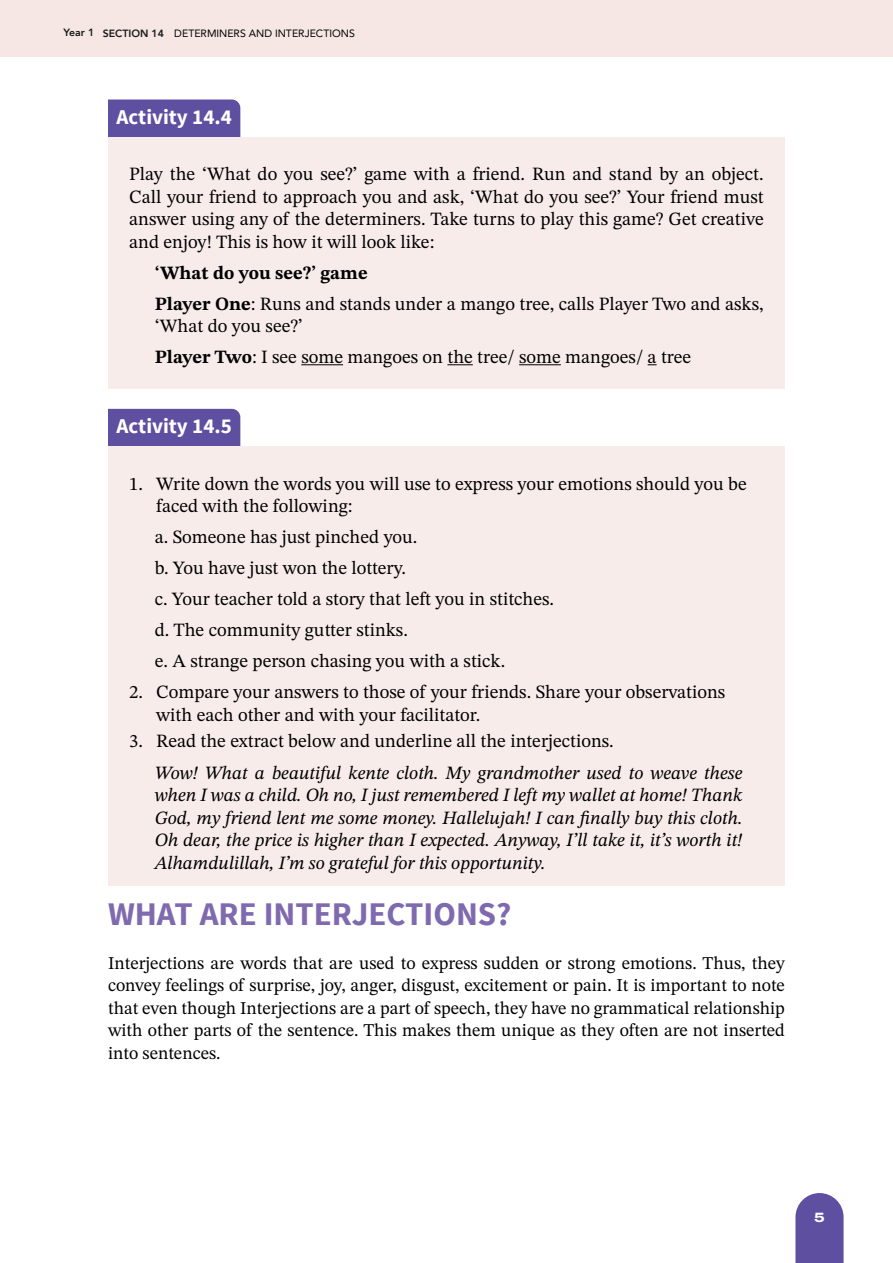
<style>
.page{position:relative;width:893px;height:1263px;background:#fff}
.page>*{position:absolute;margin:0;border:0;box-sizing:border-box;transform-origin:0 0}
.t1{font:700 33px "Source Sans Pro";color:#7f6aaf}
.t2{font:700 21px "Source Sans Pro";color:#fff}
.t3{font:18.75px/31px "STIX Two Text";color:#000}
.t4{font:italic 18.75px/22.5px "STIX Two Text";color:#000;text-align:justify}
.t5{font:18px/22.5px "STIX Two Text";color:#000;text-align:justify}
.t6{font:800 13.5px "Archivo Expanded";color:#fff}
.t7{font:10.5px "Avenir LT Std";color:#000}
.s1{font-family:"Avenir";font-weight:800;color:#1a1a1a}
.s2{font-weight:700}
</style>
<div class="page">
<svg style="left:795px;top:1193px;width:49px;height:70px;background:#6d5fa9"></svg>
<div style="left:0;top:0;width:893px;height:57px;background:#f6e6e4"></div>
<div style="left:108px;top:99px;width:132px;height:38px;background:#5f4fa1"></div>
<div style="left:108px;top:137px;width:677px;height:136px;background:#f8ecea"></div>
<div style="left:108px;top:266px;width:677px;height:92px;background:#f8ecea"></div>
<div style="left:108px;top:320px;width:677px;height:69px;background:#f8ecea"></div>
<hr style="left:301px;top:364px;width:42px;height:1px;background:#000">
<svg style="left:447px;top:364px;width:26px;height:1px"></svg>
<hr style="left:519px;top:364px;width:42px;height:1px;background:#000">
<div style="left:108px;top:409px;width:132px;height:37px;background:#5f4fa1"></div>
<div style="left:108px;top:446px;width:677px;height:92px;background:#f8ecea"></div>
<div style="left:108px;top:530px;width:677px;height:70px;background:#f8ecea"></div>
<div style="left:108px;top:592px;width:677px;height:70px;background:#f8ecea"></div>
<div style="left:108px;top:654px;width:677px;height:92px;background:#f8ecea"></div>
<div style="left:108px;top:713px;width:677px;height:173px;background:#f8ecea"></div>
<p class="t7" style="left:64px;top:28px;width:293px"><span class="s1">Year 1 SECTION 14</span> DETERMINERS AND INTERJECTIONS</p>
<p class="t2" style="left:117px;top:103px;width:117px">Activity 14.4</p>
<p class="t3" style="left:129px;top:163px;width:636px;line-height:22.5px;text-align:justify">Play the ‘What do you see?’ game with a friend. Run and stand by an object.<br>Call your friend to approach you and ask, ‘What do you see?’ Your friend must answer using any of the determiners. Take turns to play this game? Get creative and enjoy! This is how it will look like:</p>
<p class="t3" style="left:155px;top:257px;width:610px"><span class="s2">‘What do you see?’ game<br>Player One</span>: Runs and stands under a mango tree, calls Player Two and asks,</p>
<p class="t3" style="left:155px;top:310px;width:538px">‘What do you see?’<br><span class="s2">Player Two</span>: I see some mangoes on the tree/ some mangoes/ a tree</p>
<p class="t2" style="left:117px;top:413px;width:117px">Activity 14.5</p>
<p class="t3" style="left:156px;top:472px;width:592px;line-height:22.5px;text-indent:-27px">1. Write down the words you will use to express your emotions should you be faced with the following:</p>
<p class="t3" style="left:155px;top:521px;width:401px">a. Someone has just pinched you.<br>b. You have just won the lottery.<br>c. Your teacher told a story that left you in stitches. d. The community gutter stinks.<br>e. A strange person chasing you with a stick.</p>
<p class="t3" style="left:156px;top:681px;width:571px;line-height:22.5px;text-indent:-27px">2. Compare your answers to those of your friends. Share your observations with each other and with your facilitator.</p>
<p class="t3" style="left:129px;top:726px;width:486px">3. Read the extract below and underline all the interjections.</p>
<p class="t4" style="left:155px;top:761px;width:589px">Wow! What a beautiful kente cloth. My grandmother used to weave these when I was a child. Oh no, I just remembered I left my wallet at home! Thank God, my friend lent me some money. Hallelujah! I can finally buy this cloth.<br>Oh dear, the price is higher than I expected. Anyway, I’ll take it, it’s worth it!<br>Alhamdulillah, I’m so grateful for this opportunity.</p>
<h1 class="t1" style="left:108px;top:893px;width:405px">WHAT ARE INTERJECTIONS?</h1>
<p class="t5" style="left:108px;top:951px;width:678px">Interjections are words that are used to express sudden or strong emotions. Thus, they convey feelings of surprise, joy, anger, disgust, excitement or pain. It is important to note that even though Interjections are a part of speech, they have no grammatical relationship with other parts of the sentence. This makes them unique as they often are not inserted into sentences.</p>
<p class="t6" style="left:814px;top:1207px;width:12px">5</p>
</div>
